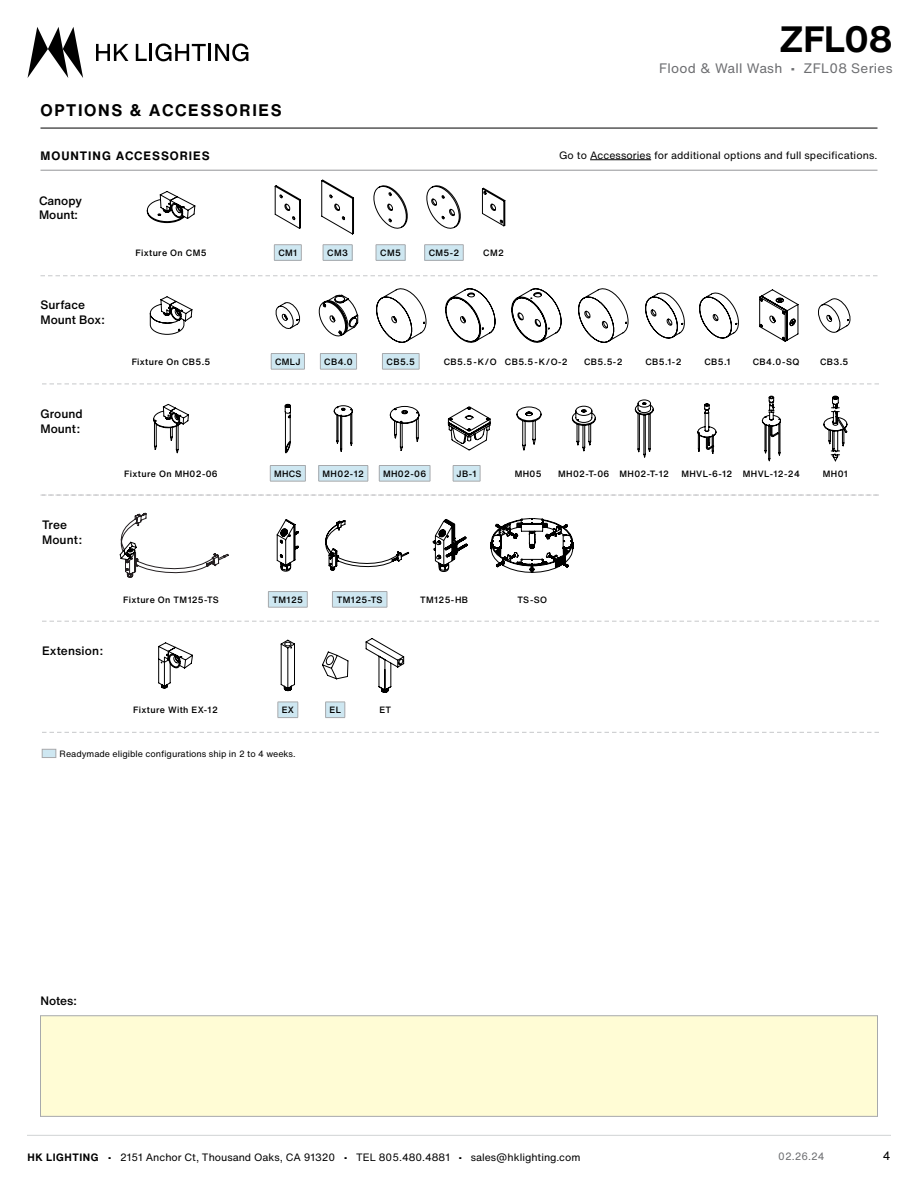
<style>
.page{position:relative;width:918px;height:1188px;background:#fff}
.page>*{position:absolute;margin:0;border:0;box-sizing:border-box;transform-origin:0 0}
.t1{font:700 36px "Helvetica Now Text";color:#000}
.t2{font:700 16.5px "Helvetica Now Text";letter-spacing:.1em;color:#000}
.t3{font:13.5px "Helvetica Now Text";letter-spacing:.02em;color:#6d6e71}
.t4{font:500 12px/14.4px "Helvetica Now Text";color:#000}
.t5{font:700 12px "Helvetica Now Text";letter-spacing:.08em;color:#000}
.t6{font:12px "Helvetica Now Text";color:#000}
.t7{font:10.5px "Helvetica Now Text";color:#000}
.t8{font:10.5px "Helvetica Now Text";color:#6d6e71}
.t9{font:500 9px "Helvetica Now Text";letter-spacing:.04em;color:#000}
.t10{font:9px "Helvetica Now Text";color:#000}
.s1{font-weight:700}
</style>
<div class="page">
<hr style="left:27px;top:1135px;width:864px;height:1px;background:#d1d3d4">
<svg style="left:96px;top:44px;width:32px;height:17px"></svg>
<svg style="left:136px;top:44px;width:112px;height:17px"></svg>
<svg style="left:28px;top:27px;width:55px;height:51px"></svg>
<svg style="left:42px;top:384px;width:837px;height:1px"></svg>
<svg style="left:277px;top:519px;width:22px;height:52px"></svg>
<svg style="left:42px;top:621px;width:837px;height:1px"></svg>
<svg style="left:40px;top:495px;width:839px;height:1px"></svg>
<svg style="left:41px;top:276px;width:836px;height:1px"></svg>
<svg style="left:285px;top:404px;width:6px;height:49px"></svg>
<svg style="left:275px;top:302px;width:25px;height:27px"></svg>
<svg style="left:318px;top:295px;width:40px;height:42px"></svg>
<svg style="left:325px;top:520px;width:84px;height:51px"></svg>
<svg style="left:146px;top:191px;width:49px;height:32px"></svg>
<svg style="left:42px;top:732px;width:837px;height:1px"></svg>
<div style="left:42px;top:749px;width:14px;height:9px;background:#cee7f1;border:1px solid #a7a9ac"></div>
<svg style="left:158px;top:643px;width:35px;height:45px"></svg>
<svg style="left:119px;top:513px;width:109px;height:65px"></svg>
<svg style="left:149px;top:296px;width:43px;height:39px"></svg>
<svg style="left:153px;top:404px;width:36px;height:49px"></svg>
<hr style="left:40px;top:170px;width:838px;height:1px;background:#939598">
<hr style="left:40px;top:128px;width:838px;height:1px;background:#000">
<svg style="left:321px;top:180px;width:33px;height:54px"></svg>
<svg style="left:373px;top:185px;width:35px;height:44px"></svg>
<svg style="left:426px;top:185px;width:35px;height:44px"></svg>
<svg style="left:275px;top:185px;width:26px;height:44px"></svg>
<svg style="left:482px;top:188px;width:23px;height:38px"></svg>
<svg style="left:281px;top:640px;width:14px;height:51px"></svg>
<svg style="left:322px;top:652px;width:26px;height:27px"></svg>
<svg style="left:448px;top:407px;width:42px;height:43px"></svg>
<svg style="left:390px;top:406px;width:29px;height:45px"></svg>
<svg style="left:334px;top:405px;width:19px;height:46px"></svg>
<svg style="left:517px;top:407px;width:24px;height:43px"></svg>
<svg style="left:634px;top:400px;width:20px;height:57px"></svg>
<svg style="left:697px;top:403px;width:20px;height:50px"></svg>
<svg style="left:762px;top:396px;width:19px;height:65px"></svg>
<svg style="left:823px;top:396px;width:25px;height:65px"></svg>
<svg style="left:571px;top:406px;width:25px;height:45px"></svg>
<svg style="left:366px;top:638px;width:38px;height:55px"></svg>
<svg style="left:433px;top:519px;width:34px;height:53px"></svg>
<svg style="left:376px;top:288px;width:51px;height:55px"></svg>
<svg style="left:578px;top:288px;width:51px;height:55px"></svg>
<svg style="left:511px;top:288px;width:51px;height:55px"></svg>
<svg style="left:699px;top:292px;width:40px;height:47px"></svg>
<svg style="left:645px;top:292px;width:40px;height:47px"></svg>
<svg style="left:759px;top:289px;width:39px;height:53px"></svg>
<svg style="left:818px;top:298px;width:33px;height:35px"></svg>
<svg style="left:445px;top:288px;width:51px;height:55px"></svg>
<svg style="left:490px;top:518px;width:84px;height:55px"></svg>
<div style="left:40px;top:1016px;width:838px;height:101px;background:#fffcd5;border:1px solid #a7a9ac"></div>
<svg style="left:453px;top:465px;width:28px;height:17px"></svg>
<div style="left:379px;top:466px;width:51px;height:15px;background:#cee7f1"></div>
<hr style="left:379px;top:465px;width:51px;height:1px;background:#a7a9ac">
<svg style="left:379px;top:466px;width:1px;height:15px"></svg>
<svg style="left:430px;top:466px;width:1px;height:15px"></svg>
<hr style="left:379px;top:481px;width:51px;height:1px;background:#a7a9ac">
<div style="left:319px;top:466px;width:49px;height:15px;background:#cee7f1"></div>
<hr style="left:319px;top:465px;width:49px;height:1px;background:#a7a9ac">
<svg style="left:318px;top:466px;width:1px;height:15px"></svg>
<svg style="left:368px;top:466px;width:1px;height:15px"></svg>
<hr style="left:319px;top:481px;width:49px;height:1px;background:#a7a9ac">
<hr style="left:590px;top:159px;width:61px;height:1px;background:#000">
<svg style="left:323px;top:244px;width:30px;height:17px"></svg>
<svg style="left:274px;top:244px;width:28px;height:17px"></svg>
<svg style="left:376px;top:244px;width:30px;height:17px"></svg>
<div style="left:425px;top:245px;width:38px;height:15px;background:#cee7f1"></div>
<hr style="left:424px;top:244px;width:39px;height:1px;background:#a7a9ac">
<svg style="left:424px;top:245px;width:1px;height:15px"></svg>
<svg style="left:463px;top:245px;width:1px;height:15px"></svg>
<hr style="left:424px;top:260px;width:39px;height:1px;background:#a7a9ac">
<div style="left:270px;top:466px;width:35px;height:15px;background:#cee7f1"></div>
<hr style="left:270px;top:465px;width:36px;height:1px;background:#a7a9ac">
<svg style="left:270px;top:466px;width:1px;height:15px"></svg>
<svg style="left:305px;top:466px;width:1px;height:15px"></svg>
<hr style="left:270px;top:481px;width:36px;height:1px;background:#a7a9ac">
<svg style="left:278px;top:702px;width:21px;height:16px"></svg>
<svg style="left:325px;top:702px;width:21px;height:16px"></svg>
<div style="left:268px;top:592px;width:39px;height:15px;background:#cee7f1"></div>
<hr style="left:268px;top:591px;width:39px;height:1px;background:#a7a9ac">
<svg style="left:268px;top:592px;width:1px;height:15px"></svg>
<svg style="left:307px;top:592px;width:1px;height:15px"></svg>
<hr style="left:268px;top:607px;width:39px;height:1px;background:#a7a9ac">
<div style="left:332px;top:592px;width:55px;height:15px;background:#cee7f1"></div>
<hr style="left:332px;top:591px;width:55px;height:1px;background:#a7a9ac">
<svg style="left:332px;top:592px;width:1px;height:15px"></svg>
<svg style="left:387px;top:592px;width:1px;height:15px"></svg>
<hr style="left:332px;top:607px;width:55px;height:1px;background:#a7a9ac">
<div style="left:382px;top:354px;width:37px;height:15px;background:#cee7f1"></div>
<hr style="left:382px;top:353px;width:37px;height:1px;background:#a7a9ac">
<svg style="left:382px;top:354px;width:1px;height:15px"></svg>
<svg style="left:419px;top:354px;width:1px;height:15px"></svg>
<hr style="left:382px;top:369px;width:37px;height:1px;background:#a7a9ac">
<div style="left:271px;top:354px;width:33px;height:15px;background:#cee7f1"></div>
<hr style="left:271px;top:353px;width:34px;height:1px;background:#a7a9ac">
<svg style="left:271px;top:354px;width:1px;height:15px"></svg>
<svg style="left:304px;top:354px;width:1px;height:15px"></svg>
<hr style="left:271px;top:369px;width:34px;height:1px;background:#a7a9ac">
<div style="left:320px;top:354px;width:37px;height:15px;background:#cee7f1"></div>
<hr style="left:320px;top:353px;width:37px;height:1px;background:#a7a9ac">
<svg style="left:320px;top:354px;width:1px;height:15px"></svg>
<svg style="left:356px;top:354px;width:1px;height:15px"></svg>
<hr style="left:320px;top:369px;width:37px;height:1px;background:#a7a9ac">
<h2 class="t2" style="left:41px;top:99px;width:243px">OPTIONS &amp; ACCESSORIES</h2>
<h1 class="t1" style="left:779px;top:15px;width:115px">ZFL08</h1>
<h3 class="t3" style="left:659px;top:60px;width:235px">Flood &amp; Wall Wash • ZFL08 Series</h3>
<h3 class="t5" style="left:41px;top:148px;width:171px">MOUNTING ACCESSORIES</h3>
<p class="t7" style="left:559px;top:148px;width:320px">Go to Accessories for additional options and full specifications.</p>
<h3 class="t4" style="left:39px;top:193px;width:45px">Canopy<br>Mount:</h3>
<h3 class="t4" style="left:40px;top:298px;width:66px">Surface<br>Mount Box:</h3>
<h3 class="t4" style="left:40px;top:407px;width:44px">Ground<br>Mount:</h3>
<h3 class="t4" style="left:42px;top:518px;width:42px">Tree<br>Mount:</h3>
<p class="t9" style="left:136px;top:247px;width:73px">Fixture On CM5</p>
<p class="t9" style="left:132px;top:355px;width:80px">Fixture On CB5.5</p>
<p class="t9" style="left:278px;top:247px;width:20px">CM1</p>
<p class="t9" style="left:327px;top:247px;width:22px">CM3</p>
<p class="t9" style="left:380px;top:247px;width:22px">CM5</p>
<p class="t9" style="left:429px;top:247px;width:32px">CM5-2</p>
<p class="t9" style="left:483px;top:247px;width:22px">CM2</p>
<p class="t9" style="left:275px;top:355px;width:27px">CMLJ</p>
<p class="t9" style="left:324px;top:355px;width:30px">CB4.0</p>
<p class="t9" style="left:387px;top:355px;width:30px">CB5.5</p>
<p class="t9" style="left:444px;top:355px;width:125px">CB5.5-K/O CB5.5-K/O-2</p>
<p class="t9" style="left:584px;top:355px;width:40px">CB5.5-2</p>
<p class="t9" style="left:645px;top:355px;width:38px">CB5.1-2</p>
<p class="t9" style="left:704px;top:355px;width:28px">CB5.1</p>
<p class="t9" style="left:753px;top:355px;width:48px">CB4.0-SQ</p>
<p class="t9" style="left:820px;top:355px;width:30px">CB3.5</p>
<p class="t9" style="left:323px;top:467px;width:43px">MH02-12</p>
<p class="t9" style="left:383px;top:467px;width:45px">MH02-06</p>
<p class="t9" style="left:274px;top:467px;width:29px">MHCS</p>
<p class="t9" style="left:124px;top:467px;width:95px">Fixture On MH02-06</p>
<p class="t9" style="left:457px;top:467px;width:21px">JB-1</p>
<p class="t9" style="left:515px;top:467px;width:28px">MH05</p>
<p class="t9" style="left:558px;top:467px;width:53px">MH02-T-06</p>
<p class="t9" style="left:743px;top:467px;width:59px">MHVL-12-24</p>
<p class="t9" style="left:823px;top:467px;width:27px">MH01</p>
<p class="t9" style="left:620px;top:467px;width:51px">MH02-T-12</p>
<p class="t9" style="left:681px;top:467px;width:52px">MHVL-6-12</p>
<h3 class="t4" style="left:42px;top:643px;width:63px">Extension:</h3>
<p class="t9" style="left:123px;top:593px;width:97px">Fixture On TM125-TS</p>
<p class="t9" style="left:133px;top:704px;width:86px">Fixture With EX-12</p>
<p class="t9" style="left:273px;top:593px;width:32px">TM125</p>
<p class="t9" style="left:337px;top:593px;width:47px">TM125-TS</p>
<p class="t9" style="left:420px;top:593px;width:50px">TM125-HB</p>
<p class="t9" style="left:282px;top:704px;width:14px">EX</p>
<p class="t9" style="left:330px;top:704px;width:13px">EL</p>
<p class="t9" style="left:379px;top:704px;width:13px">ET</p>
<p class="t9" style="left:517px;top:593px;width:31px">TS-SO</p>
<p class="t10" style="left:60px;top:747px;width:238px">Readymade eligible configurations ship in 2 to 4 weeks.</p>
<h3 class="t4" style="left:40px;top:994px;width:38px">Notes:</h3>
<p class="t7" style="left:27px;top:1151px;width:555px"><span class="s1">HK LIGHTING</span> • 2151 Anchor Ct, Thousand Oaks, CA 91320 • TEL 805.480.4881 • sales@hklighting.com</p>
<h3 class="t6" style="left:883px;top:1148px;width:9px">4</h3>
<p class="t8" style="left:778px;top:1149px;width:48px">02.26.24</p>
</div>
